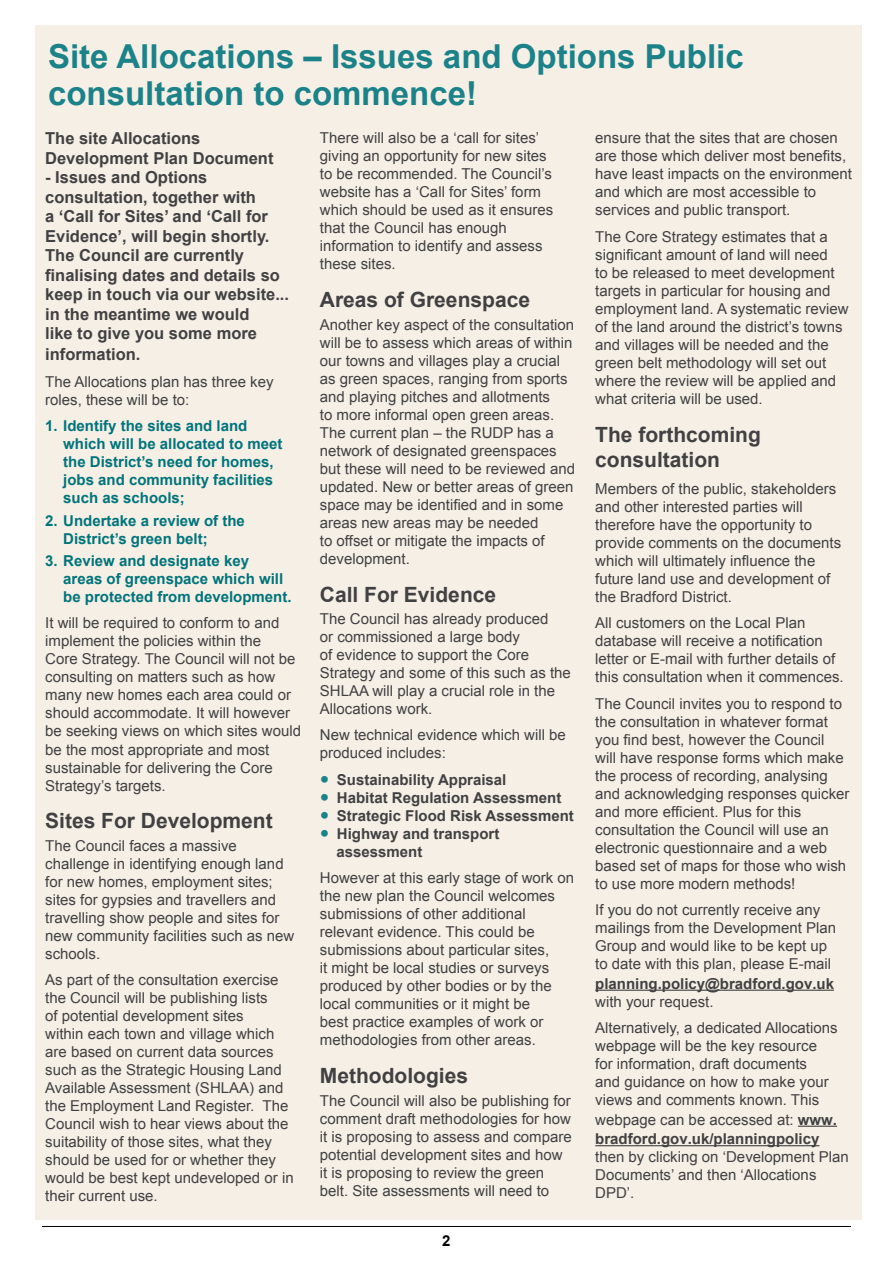
<style>
.page{position:relative;width:893px;height:1263px;background:#fff}
.page>*{position:absolute;margin:0;border:0;box-sizing:border-box;transform-origin:0 0}
.t1{font:700 33px/37.5px "Arial";color:#1a8288}
.t2{font:700 21px/25.2px "Arial";color:#414042}
.t3{font:700 16.5px/19.5px "Arial";color:#414042}
.t4{font:15px/18px "Arial";color:#414042}
.t5{font:700 15px/18px "Arial";color:#00747b}
.t6{font:700 15px/18px "Arial";color:#414042}
.t7{font:700 15px "Arial";color:#000}
.s1{font-weight:400;font-size:27px;color:#1a8288}
.s2{font-weight:400}
</style>
<div class="page">
<hr style="left:42px;top:1226px;width:809px;height:1px;background:#000">
<div style="left:36px;top:25px;width:826px;height:1194px;background:#f6efe5"></div>
<hr style="left:595px;top:990px;width:239px;height:1px;background:#414042">
<hr style="left:798px;top:1126px;width:39px;height:1px;background:#414042">
<hr style="left:595px;top:1145px;width:224px;height:1px;background:#414042">
<h1 class="t1" style="left:48px;top:39px;width:697px">Site Allocations – Issues and Options Public consultation to commence!</h1>
<p class="t3" style="left:45px;top:129px;width:230px">The site Allocations<br>Development Plan Document</p>
<p class="t3" style="left:45px;top:168px;width:245px">- Issues and Options consultation, together with<br>a ‘Call for Sites’ and ‘Call for<br>Evidence’, will begin shortly.<br>The Council are currently finalising dates and details so keep in touch via our website... in the meantime we would<br>like to give you some more</p>
<p class="t3" style="left:45px;top:345px;width:97px">information.</p>
<p class="t4" style="left:45px;top:373px;width:230px">The Allocations plan has three key roles, these will be to:</p>
<p class="t5" style="left:63px;top:418px;width:221px;text-indent:-18px">1. Identify the sites and land which will be allocated to meet the District’s need for homes, jobs and community facilities such as schools;</p>
<p class="t5" style="left:63px;top:512px;width:183px;text-indent:-18px">2. Undertake a review of the<br>District’s green belt;</p>
<p class="t5" style="left:63px;top:552px;width:230px;text-indent:-18px">3. Review and designate key areas of greenspace which will be protected from development.</p>
<p class="t4" style="left:45px;top:614px;width:257px">It will be required to conform to and implement the policies within the<br>Core Strategy. The Council will not be consulting on matters such as how many new homes each area could or should accommodate. It will however be seeking views on which sites would be the most appropriate and most sustainable for delivering the Core Strategy’s targets.</p>
<h2 class="t2" style="left:45px;top:809px;width:229px">Sites For Development</h2>
<p class="t4" style="left:45px;top:837px;width:251px">The Council faces a massive challenge in identifying enough land for new homes, employment sites; sites for gypsies and travellers and travelling show people and sites for new community facilities such as new schools.</p>
<p class="t4" style="left:45px;top:971px;width:250px">As part of the consultation exercise the Council will be publishing lists<br>of potential development sites<br>within each town and village which are based on current data sources such as the Strategic Housing Land Available Assessment (SHLAA) and the Employment Land Register. The Council wish to hear views about the suitability of those sites, what they should be used for or whether they would be best kept undeveloped or in their current use.</p>
<p class="t4" style="left:320px;top:129px;width:235px">There will also be a ‘call for sites’ giving an opportunity for new sites to be recommended. The Council’s website has a ‘Call for Sites’ form which should be used as it ensures that the Council has enough information to identify and assess these sites.</p>
<h2 class="t2" style="left:320px;top:288px;width:212px">Areas of Greenspace</h2>
<p class="t4" style="left:320px;top:315px;width:257px">Another key aspect of the consultation will be to assess which areas of within our towns and villages play a crucial as green spaces, ranging from sports and playing pitches and allotments<br>to more informal open green areas.<br>The current plan – the RUDP has a network of designated greenspaces but these will need to be reviewed and updated. New or better areas of green space may be identified and in some areas new areas may be needed<br>to offset or mitigate the impacts of development.</p>
<h2 class="t2" style="left:320px;top:582px;width:178px">Call For Evidence</h2>
<p class="t4" style="left:320px;top:610px;width:252px">The Council has already produced<br>or commissioned a large body<br>of evidence to support the Core<br>Strategy and some of this such as the<br>SHLAA will play a crucial role in the<br>Allocations work.</p>
<p class="t4" style="left:320px;top:726px;width:247px">New technical evidence which will be produced includes:</p>
<p class="t6" style="left:320px;top:771px;width:188px"><span class="s1">•</span> Sustainability Appraisal</p>
<p class="t6" style="left:320px;top:789px;width:243px"><span class="s1">•</span> Habitat Regulation Assessment</p>
<p class="t6" style="left:320px;top:807px;width:255px"><span class="s1">•</span> Strategic Flood Risk Assessment</p>
<p class="t6" style="left:336px;top:825px;width:164px;text-indent:-17px"><span class="s1">•</span> Highway and transport assessment</p>
<p class="t4" style="left:320px;top:869px;width:256px">However at this early stage of work on the new plan the Council welcomes submissions of other additional relevant evidence. This could be submissions about particular sites,<br>it might be local studies or surveys produced by other bodies or by the local communities or it might be<br>best practice examples of work or methodologies from other areas.</p>
<h2 class="t2" style="left:320px;top:1064px;width:150px">Methodologies</h2>
<p class="t4" style="left:320px;top:1091px;width:253px">The Council will also be publishing for comment draft methodologies for how it is proposing to assess and compare potential development sites and how it is proposing to review the green belt. Site assessments will need to</p>
<p class="t4" style="left:595px;top:129px;width:258px">ensure that the sites that are chosen are those which deliver most benefits, have least impacts on the environment and which are most accessible to services and public transport.</p>
<p class="t4" style="left:595px;top:228px;width:255px">The Core Strategy estimates that a significant amount of land will need<br>to be released to meet development targets in particular for housing and employment land. A systematic review of the land around the district’s towns and villages will be needed and the green belt methodology will set out where the review will be applied and what criteria will be used.</p>
<h2 class="t2" style="left:595px;top:423px;width:167px">The forthcoming consultation</h2>
<p class="t4" style="left:595px;top:479px;width:247px">Members of the public, stakeholders and other interested parties will therefore have the opportunity to provide comments on the documents which will ultimately influence the future land use and development of the Bradford District.</p>
<p class="t4" style="left:595px;top:614px;width:250px">All customers on the Local Plan database will receive a notification letter or E-mail with further details of this consultation when it commences.</p>
<p class="t4" style="left:595px;top:694px;width:256px">The Council invites you to respond to the consultation in whatever format you find best, however the Council<br>will have response forms which make the process of recording, analysing and acknowledging responses quicker and more efficient. Plus for this consultation the Council will use an electronic questionnaire and a web based set of maps for those who wish to use more modern methods!</p>
<p class="t4" style="left:595px;top:901px;width:242px">If you do not currently receive any mailings from the Development Plan Group and would like to be kept up to date with this plan, please E-mail</p>
<p class="t6" style="left:595px;top:975px;width:240px">planning.policy@bradford.gov.uk</p>
<p class="t4" style="left:595px;top:988px;width:244px;line-height:26.5px">with your request.<br>Alternatively, a dedicated Allocations</p>
<p class="t4" style="left:595px;top:1037px;width:235px">webpage will be the key resource for information, draft documents and guidance on how to make your views and comments known. This</p>
<p class="t6" style="left:595px;top:1110px;width:243px;line-height:19.5px"><span class="s2">webpage can be accessed at:</span> www. bradford.gov.uk/planningpolicy</p>
<p class="t4" style="left:595px;top:1148px;width:255px">then by clicking on ‘Development Plan<br>Documents’ and then ‘Allocations<br>DPD’.</p>
<p class="t7" style="left:442px;top:1230px;width:10px">2</p>
</div>
